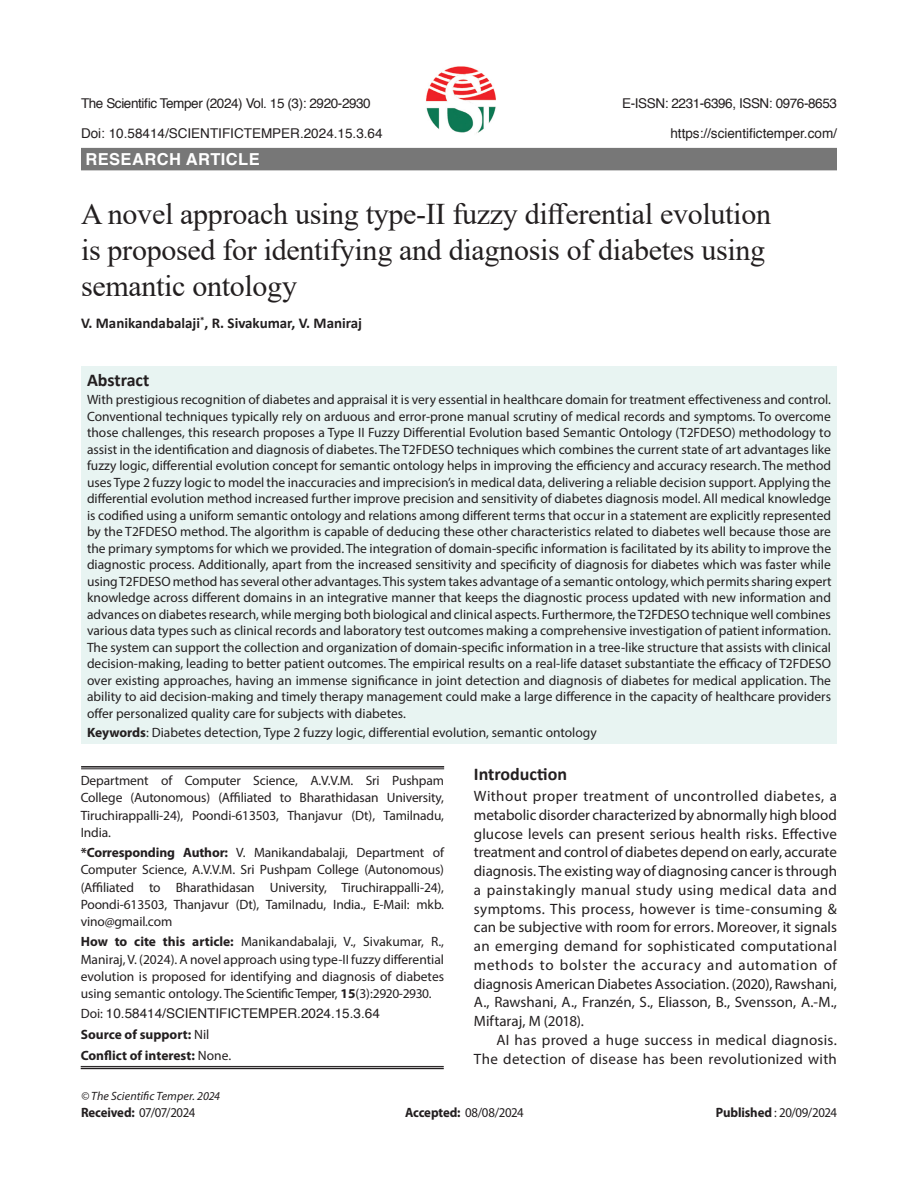
<style>
.page{position:relative;width:918px;height:1188px;background:#fff}
.page>*{position:absolute;margin:0;border:0;box-sizing:border-box;transform-origin:0 0}
.article_head{font:30px/36px "Times New Roman";letter-spacing:-.01em;color:#231f20}
.Sub-Head-1{font:700 18px "Calibri";color:#231f20}
.Subject{font:700 16.5px "Helvetica";letter-spacing:.025em;color:#fff}
.Body_flush{font:15px/18.8px "Myriad Pro";color:#231f20;text-align:justify}
.text{font:15px/18.8px "Myriad Pro";letter-spacing:.02em;color:#231f20;text-align:right}
.author{font:700 15px "Calibri";color:#231f20}
.Abstract{font:13.5px/16.5px "Myriad Pro";color:#231f20;text-align:justify}
.affiliation{font:13.5px/17.2px "Myriad Pro";letter-spacing:-.01em;color:#231f20;text-align:justify}
.Running_Head{font:13.5px "Helvetica";letter-spacing:-.03em;color:#231f20}
.Running_Head-2{font:13.5px "Helvetica";color:#231f20}
.ref{font:13.5px "Myriad Pro";letter-spacing:-.04em;color:#231f20;scale:.95 1}
.affiliation-2{font:700 13.5px "Myriad Pro";color:#231f20}
.affiliation-3{font:13.5px "Helvetica";color:#231f20}
.Bottom_1st_page{font:italic 12px "Myriad Pro";letter-spacing:.005em;color:#231f20}
.s1{font-weight:700}
.s2{font-family:"Myriad Pro"}
.s3{font-weight:400}
</style>
<div class="page">
<div style="left:81px;top:366px;width:756px;height:377px;background:#e8f4f2"></div>
<div style="left:81px;top:148px;width:756px;height:22px;background:#777"></div>
<hr style="left:81px;top:766px;width:363px;height:2px;background:#231f20">
<hr style="left:81px;top:769px;width:363px;height:1px;background:#231f20">
<hr style="left:81px;top:1066px;width:363px;height:1px;background:#231f20">
<hr style="left:81px;top:1068px;width:363px;height:1px;background:#231f20">
<img style="left:426px;top:66px;width:70px;height:68px">
<p class="Running_Head" style="left:81px;top:92px;width:291px">The Scientific Temper (2024) Vol. 15 (3): 2920-2930</p>
<p class="Running_Head" style="left:622px;top:92px;width:216px">E-ISSN: 2231-6396, ISSN: 0976-8653</p>
<p class="Running_Head-2" style="left:81px;top:122px;width:303px">Doi: 10.58414/SCIENTIFICTEMPER.2024.15.3.64</p>
<p class="Running_Head-2" style="left:670px;top:122px;width:168px">https://scientifictemper.com/</p>
<p class="Subject" style="left:86px;top:146px;width:176px">RESEARCH ARTICLE</p>
<p class="article_head" style="left:81px;top:195px;width:692px">A novel approach using type-II fuzzy differential evolution is proposed for identifying and diagnosis of diabetes using semantic ontology</p>
<p class="author" style="left:81px;top:312px;width:283px">V. Manikandabalaji<sup>*</sup>, R. Sivakumar, V. Maniraj</p>
<p class="Sub-Head-1" style="left:87px;top:367px;width:64px">Abstract</p>
<p class="Abstract" style="left:87px;top:391px;width:746px">With prestigious recognition of diabetes and appraisal it is very essential in healthcare domain for treatment effectiveness and control.<br>Conventional techniques typically rely on arduous and error-prone manual scrutiny of medical records and symptoms. To overcome those challenges, this research proposes a Type II Fuzzy Differential Evolution based Semantic Ontology (T2FDESO) methodology to assist in the identification and diagnosis of diabetes. The T2FDESO techniques which combines the current state of art advantages like fuzzy logic, differential evolution concept for semantic ontology helps in improving the efficiency and accuracy research. The method uses Type 2 fuzzy logic to model the inaccuracies and imprecision’s in medical data, delivering a reliable decision support. Applying the differential evolution method increased further improve precision and sensitivity of diabetes diagnosis model. All medical knowledge is codified using a uniform semantic ontology and relations among different terms that occur in a statement are explicitly represented by the T2FDESO method. The algorithm is capable of deducing these other characteristics related to diabetes well because those are the primary symptoms for which we provided. The integration of domain-specific information is facilitated by its ability to improve the diagnostic process. Additionally, apart from the increased sensitivity and specificity of diagnosis for diabetes which was faster while using T2FDESO method has several other advantages. This system takes advantage of a semantic ontology, which permits sharing expert knowledge across different domains in an integrative manner that keeps the diagnostic process updated with new information and advances on diabetes research, while merging both biological and clinical aspects. Furthermore, the T2FDESO technique well combines various data types such as clinical records and laboratory test outcomes making a comprehensive investigation of patient information.<br>The system can support the collection and organization of domain-specific information in a tree-like structure that assists with clinical decision-making, leading to better patient outcomes. The empirical results on a real-life dataset substantiate the efficacy of T2FDESO over existing approaches, having an immense significance in joint detection and diagnosis of diabetes for medical application. The ability to aid decision-making and timely therapy management could make a large difference in the capacity of healthcare providers offer personalized quality care for subjects with diabetes.</p>
<p class="Abstract" style="left:87px;top:724px;width:511px"><span class="s1">Keywords</span>: Diabetes detection, Type 2 fuzzy logic, differential evolution, semantic ontology</p>
<p class="affiliation" style="left:81px;top:772px;width:365px">Department of Computer Science, A.V.V.M. Sri Pushpam College (Autonomous) (Affiliated to Bharathidasan University, Tiruchirappalli-24), Poondi-613503, Thanjavur (Dt), Tamilnadu, India.</p>
<p class="affiliation" style="left:81px;top:844px;width:365px"><span class="s1">*Corresponding Author:</span> V. Manikandabalaji, Department of Computer Science, A.V.V.M. Sri Pushpam College (Autonomous) (Affiliated to Bharathidasan University, Tiruchirappalli-24), Poondi-613503, Thanjavur (Dt), Tamilnadu, India., E-Mail: mkb. vino@gmail.com</p>
<p class="affiliation" style="left:81px;top:933px;width:365px"><span class="s1">How to cite this article:</span> Manikandabalaji, V., Sivakumar, R., Maniraj, V. (2024). A novel approach using type-II fuzzy differential evolution is proposed for identifying and diagnosis of diabetes using semantic ontology. The Scientific Temper, <span class="s1">15</span>(3):2920-2930.</p>
<p class="affiliation-3" style="left:81px;top:1003px;width:301px"><span class="s2">Doi:</span> 10.58414/SCIENTIFICTEMPER.2024.15.3.64</p>
<p class="affiliation-2" style="left:81px;top:1027px;width:130px">Source of support: <span class="s3">Nil</span></p>
<p class="affiliation-2" style="left:81px;top:1048px;width:152px">Conflict of interest: <span class="s3">None.</span></p>
<p class="Sub-Head-1" style="left:474px;top:762px;width:95px">Introduction</p>
<p class="Body_flush" style="left:474px;top:787px;width:365px">Without proper treatment of uncontrolled diabetes, a metabolic disorder characterized by abnormally high blood glucose levels can present serious health risks. Effective treatment and control of diabetes depend on early, accurate diagnosis. The existing way of diagnosing cancer is through a painstakingly manual study using medical data and symptoms. This process, however is time-consuming &amp; can be subjective with room for errors. Moreover, it signals an emerging demand for sophisticated computational methods to bolster the accuracy and automation of diagnosis American Diabetes Association. (2020), Rawshani, A., Rawshani, A., Franzén, S., Eliasson, B., Svensson, A.-M., Miftaraj, M (2018).</p>
<p class="text" style="left:474px;top:1030px;width:365px">AI has proved a huge success in medical diagnosis.<br>The detection of disease has been revolutionized with</p>
<p class="Bottom_1st_page" style="left:81px;top:1089px;width:141px">© The Scientific Temper. 2024</p>
<p class="ref" style="left:81px;top:1104px;width:122px"><span class="s1">Received:</span> 07/07/2024</p>
<p class="ref" style="left:405px;top:1104px;width:127px"><span class="s1">Accepted:</span> 08/08/2024</p>
<p class="ref" style="left:716px;top:1104px;width:129px"><span class="s1">Published</span> : 20/09/2024</p>
</div>
